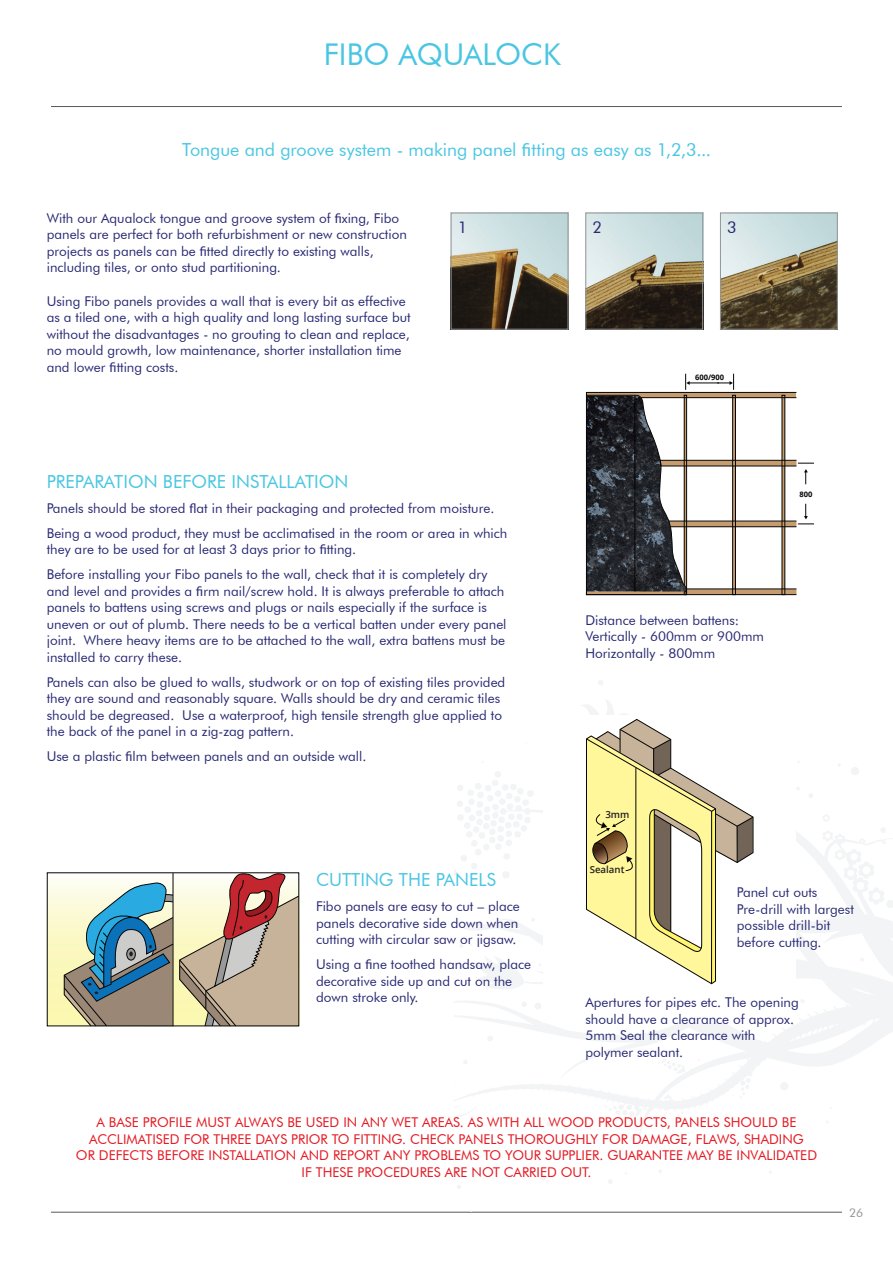
<style>
.page{position:relative;width:893px;height:1263px;background:#fff}
.page>*{position:absolute;margin:0;border:0;box-sizing:border-box;transform-origin:0 0}
.t1{font:30px "Futura BT";color:#4ac6e2}
.t2{font:18px "Futura BT";color:#4ac6e2}
.t3{font:16.2px "Futura BT";color:#282973}
.t4{font:13.5px/16.5px "Futura BT";color:#282973}
.t5{font:13.5px/16.5px "Futura BT";color:#e51a23;text-align:center}
.t6{font:12px "Futura BT";color:#939598}
.t7{font:600 9.75px "Open Sans";color:#231f20}
.t8{font:700 7.65px "Open Sans";color:#050504}
.s1{font-family:"Myriad Pro"}
</style>
<div class="page">
<hr style="left:51px;top:1212px;width:791px;height:1px;background:#57585a">
<hr style="left:51px;top:106px;width:791px;height:1px;background:#57585a">
<svg style="left:454px;top:680px;width:432px;height:532px"></svg>
<svg style="left:454px;top:892px;width:439px;height:292px"></svg>
<img style="left:453px;top:215px;width:113px;height:113px">
<div style="left:451px;top:213px;width:117px;height:117px;border:1px solid #939598"></div>
<img style="left:587px;top:215px;width:114px;height:113px">
<div style="left:585px;top:213px;width:118px;height:117px;border:1px solid #939598"></div>
<img style="left:722px;top:215px;width:114px;height:113px">
<div style="left:720px;top:213px;width:118px;height:117px;border:1px solid #939598"></div>
<svg style="left:586px;top:374px;width:228px;height:221px"></svg>
<div style="left:48px;top:872px;width:251px;height:153px;background:linear-gradient(to bottom,#fdfcec,#faf6a4)"></div>
<svg style="left:63px;top:873px;width:237px;height:154px;background:#afaca0"></svg>
<div style="left:543px;top:715px;width:252px;height:308px;background:#fff"></div>
<svg style="left:586px;top:719px;width:168px;height:265px"></svg>
<h1 class="t1" style="left:324px;top:36px;width:239px">FIBO AQUALOCK</h1>
<h2 class="t2" style="left:182px;top:139px;width:531px">Tongue and groove system - making panel <span class="s1">fi</span>tting as easy as 1,2,3...</h2>
<p class="t4" style="left:47px;top:210px;width:362px">With our Aqualock tongue and groove system of <span class="s1">fi</span>xing, Fibo panels are perfect for both refurbishment or new construction projects as panels can be <span class="s1">fi</span>tted directly to existing walls, including tiles, or onto stud partitioning.</p>
<p class="t4" style="left:47px;top:293px;width:365px">Using Fibo panels provides a wall that is every bit as effective as a tiled one, with a high quality and long lasting surface but without the disadvantages - no grouting to clean and replace, no mould growth, low maintenance, shorter installation time and lower <span class="s1">fi</span>tting costs.</p>
<p class="t3" style="left:458px;top:217px;width:11px">1</p>
<p class="t3" style="left:592px;top:217px;width:11px">2</p>
<p class="t3" style="left:727px;top:217px;width:11px">3</p>
<p class="t8" style="left:695px;top:372px;width:31px">600/900</p>
<h2 class="t2" style="left:47px;top:470px;width:303px">PREPARATION BEFORE INSTALLATION</h2>
<p class="t4" style="left:47px;top:495px;width:462px;line-height:25px">Panels should be stored <span class="s1">fl</span>at in their packaging and protected from moisture.<br>Being a wood product, they must be acclimatised in the room or area in which</p>
<p class="t4" style="left:47px;top:537px;width:442px;line-height:25px">they are to be used for at least 3 days prior to <span class="s1">fi</span>tting.<br>Before installing your Fibo panels to the wall, check that it is completely dry</p>
<p class="t4" style="left:47px;top:583px;width:461px">and level and provides a <span class="s1">fi</span>rm nail/screw hold. It is always preferable to attach panels to battens using screws and plugs or nails especially if the surface is uneven or out of plumb. There needs to be a vertical batten under every panel joint. Where heavy items are to be attached to the wall, extra battens must be installed to carry these.</p>
<p class="t4" style="left:47px;top:674px;width:460px">Panels can also be glued to walls, studwork or on top of existing tiles provided they are sound and reasonably square. Walls should be dry and ceramic tiles should be degreased. Use a waterproof, high tensile strength glue applied to the back of the panel in a zig-zag pattern.</p>
<p class="t4" style="left:47px;top:748px;width:321px">Use a plastic <span class="s1">fi</span>lm between panels and an outside wall.</p>
<p class="t8" style="left:799px;top:489px;width:14px">800</p>
<p class="t4" style="left:585px;top:612px;width:180px">Distance between battens:<br>Vertically - 600mm or 900mm<br>Horizontally - 800mm</p>
<p class="t7" style="left:605px;top:807px;width:26px">3mm</p>
<h2 class="t2" style="left:316px;top:869px;width:181px">CUTTING THE PANELS</h2>
<p class="t4" style="left:316px;top:898px;width:205px;text-align:justify">Fibo panels are easy to cut – place panels decorative side down when cutting with circular saw or jigsaw.</p>
<p class="t4" style="left:316px;top:956px;width:216px">Using a <span class="s1">fi</span>ne toothed handsaw, place decorative side up and cut on the down stroke only.</p>
<p class="t7" style="left:590px;top:863px;width:36px">Sealant</p>
<p class="t4" style="left:737px;top:884px;width:118px">Panel cut outs<br>Pre-drill with largest possible drill-bit before cutting.</p>
<p class="t4" style="left:585px;top:994px;width:215px">Apertures for pipes etc. The opening should have a clearance of approx.<br>5mm Seal the clearance with polymer sealant.</p>
<p class="t5" style="left:76px;top:1114px;width:743px">A BASE PROFILE MUST ALWAYS BE USED IN ANY WET AREAS. AS WITH ALL WOOD PRODUCTS, PANELS SHOULD BE ACCLIMATISED FOR THREE DAYS PRIOR TO FITTING. CHECK PANELS THOROUGHLY FOR DAMAGE, FLAWS, SHADING<br>OR DEFECTS BEFORE INSTALLATION AND REPORT ANY PROBLEMS TO YOUR SUPPLIER. GUARANTEE MAY BE INVALIDATED IF THESE PROCEDURES ARE NOT CARRIED OUT.</p>
<p class="t6" style="left:849px;top:1205px;width:16px">26</p>
</div>
